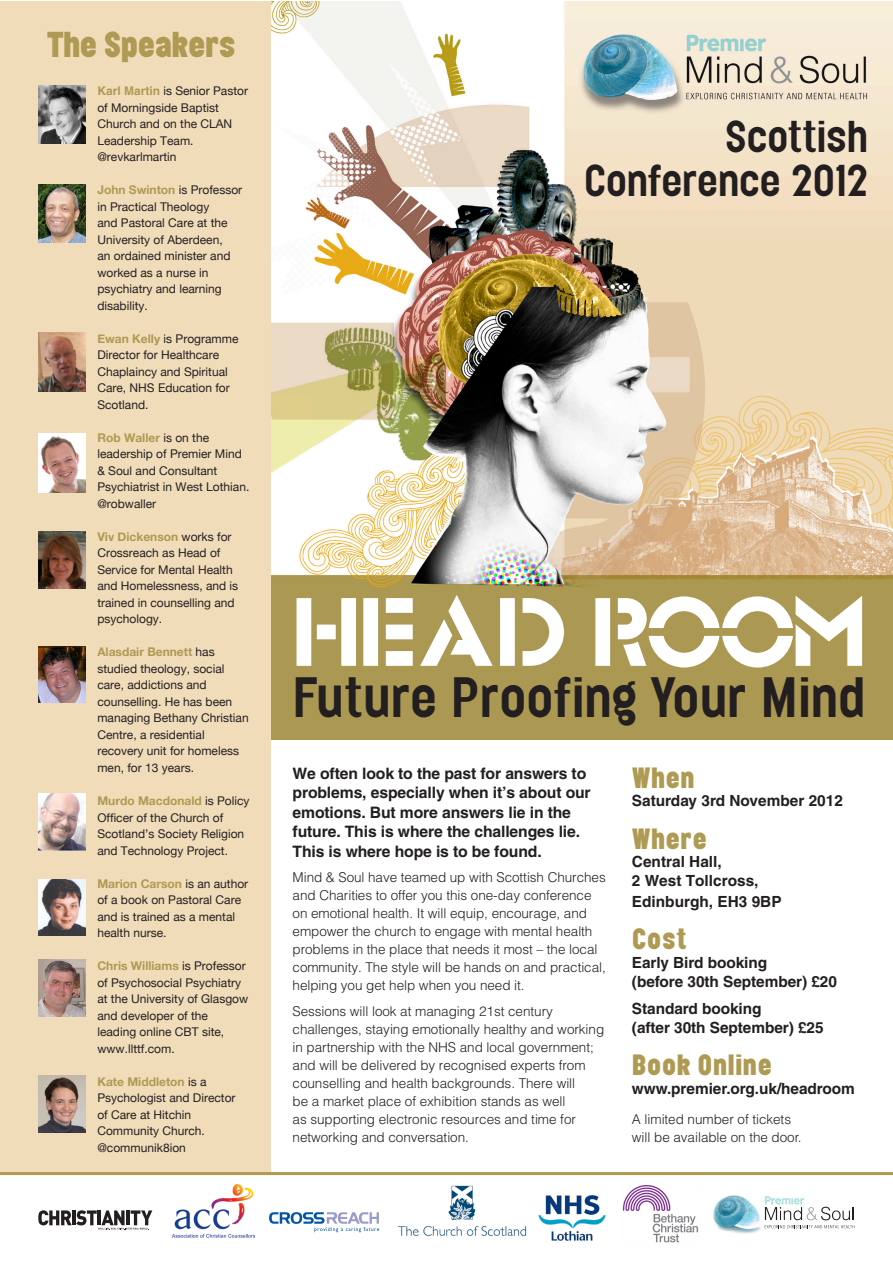
<style>
.page{position:relative;width:893px;height:1263px;background:#fff}
.page>*{position:absolute;margin:0;border:0;box-sizing:border-box;transform-origin:0 0}
.t1{font:88.95px "Futura Stencil ICG";letter-spacing:-.025em;color:#fff}
.t2{font:500 49.65px "Elephant";letter-spacing:-.015em;color:#231f20}
.t3{font:500 39px/44.1px "Elephant";letter-spacing:-.03em;color:#231f20;text-align:right}
.t4{font:900 31.5px "Elephant";letter-spacing:-.04em;color:#ae9a52}
.t5{font:900 25.65px "Elephant";color:#ae9a52}
.t6{font:700 15.75px/19.5px "Helvetica";letter-spacing:-.01em;color:#231f20}
.t7{font:700 15.45px/18.8px "Helvetica";letter-spacing:-.005em;color:#231f20}
.t8{font:300 13.5px/18px "Helvetica";letter-spacing:-.005em;color:#231f20}
.t9{font:12px/16.5px "Helvetica Neue";color:#231f20}
.s1{font-family:"Helvetica";font-weight:700;color:#ae9a52}
.s2{font-weight:700;color:#ae9a52}
</style>
<div class="page">
<img style="left:270px;top:1px;width:622px;height:739px">
<div style="left:0;top:1px;width:270px;height:1173px;background:#f1dcba"></div>
<hr style="left:0;top:1172px;width:892px;height:3px;background:#ae9a52">
<img style="left:713px;top:1195px;width:48px;height:39px">
<svg style="left:765px;top:1196px;width:89px;height:32px"></svg>
<img style="left:172px;top:1184px;width:84px;height:54px">
<svg style="left:269px;top:1212px;width:110px;height:20px"></svg>
<img style="left:397px;top:1185px;width:130px;height:51px">
<svg style="left:38px;top:1210px;width:114px;height:20px"></svg>
<img style="left:538px;top:1195px;width:68px;height:46px">
<img style="left:622px;top:1185px;width:77px;height:58px">
<img style="left:38px;top:333px;width:47px;height:58px">
<img style="left:38px;top:434px;width:47px;height:58px">
<img style="left:38px;top:85px;width:47px;height:58px">
<img style="left:38px;top:184px;width:47px;height:58px">
<img style="left:38px;top:1075px;width:47px;height:57px">
<img style="left:38px;top:531px;width:47px;height:57px">
<img style="left:38px;top:646px;width:47px;height:57px">
<img style="left:38px;top:794px;width:47px;height:56px">
<img style="left:38px;top:879px;width:47px;height:56px">
<img style="left:38px;top:960px;width:47px;height:56px">
<h3 class="t4" style="left:47px;top:25px;width:191px">The Speakers</h3>
<p class="t9" style="left:97px;top:83px;width:152px"><span class="s1">Karl Martin</span> is Senior Pastor of Morningside Baptist<br>Church and on the CLAN<br>Leadership Team. @revkarlmartin</p>
<p class="t9" style="left:97px;top:182px;width:146px"><span class="s2">John Swinton</span> is Professor in Practical Theology<br>and Pastoral Care at the<br>University of Aberdeen,<br>an ordained minister and worked as a nurse in psychiatry and learning disability.</p>
<p class="t9" style="left:97px;top:330px;width:143px"><span class="s2">Ewan Kelly</span> is Programme<br>Director for Healthcare<br>Chaplaincy and Spiritual<br>Care, NHS Education for<br>Scotland.</p>
<p class="t9" style="left:97px;top:429px;width:154px"><span class="s2">Rob Waller</span> is on the leadership of Premier Mind &amp; Soul and Consultant<br>Psychiatrist in West Lothian. @robwaller</p>
<p class="t9" style="left:97px;top:528px;width:142px"><span class="s2">Viv Dickenson</span> works for<br>Crossreach as Head of<br>Service for Mental Health and Homelessness, and is trained in counselling and psychology.</p>
<p class="t9" style="left:97px;top:644px;width:153px"><span class="s2">Alasdair Bennett</span> has studied theology, social care, addictions and counselling. He has been managing Bethany Christian<br>Centre, a residential recovery unit for homeless men, for 13 years.</p>
<p class="t9" style="left:97px;top:792px;width:154px"><span class="s2">Murdo Macdonald</span> is Policy !"#$%&amp;'("')*%'+*,&amp;$*'("'<br>Scotland’s Society Religion and Technology Project.</p>
<p class="t9" style="left:97px;top:875px;width:152px"><span class="s2">Marion Carson</span> is an author of a book on Pastoral Care and is trained as a mental health nurse.</p>
<p class="t9" style="left:97px;top:957px;width:152px"><span class="s2">Chris Williams</span> is Professor of Psychosocial Psychiatry at the University of Glasgow and developer of the leading online CBT site, www.llttf.com.</p>
<p class="t9" style="left:97px;top:1073px;width:140px"><span class="s2">Kate Middleton</span> is a<br>Psychologist and Director of Care at Hitchin<br>Community Church. @communik8ion</p>
<h3 class="t3" style="left:584px;top:114px;width:287px">Scottish<br>Conference 2012</h3>
<h1 class="t1" style="left:293px;top:571px;width:574px">HEAD ROOM</h1>
<h2 class="t2" style="left:293px;top:668px;width:574px">Future Proofing Your Mind</h2>
<h3 class="t6" style="left:293px;top:763px;width:300px">We often look to the past for answers to problems, especially when it’s about our emotions. But more answers lie in the future. This is where the challenges lie.<br>This is where hope is to be found.</h3>
<p class="t8" style="left:293px;top:868px;width:315px">Mind &amp; Soul have teamed up with Scottish Churches and Charities to offer you this one-day conference on emotional health. It will equip, encourage, and empower the church to engage with mental health problems in the place that needs it most – the local community. The style will be hands on and practical, helping you get help when you need it.</p>
<p class="t8" style="left:293px;top:1001px;width:313px">Sessions will look at managing 21st century challenges, staying emotionally healthy and working in partnership with the NHS and local government; and will be delivered by recognised experts from counselling and health backgrounds. There will<br>be a market place of exhibition stands as well<br>as supporting electronic resources and time for networking and conversation.</p>
<h3 class="t5" style="left:632px;top:761px;width:65px">When</h3>
<p class="t7" style="left:632px;top:791px;width:212px">Saturday 3rd November 2012</p>
<h3 class="t5" style="left:632px;top:822px;width:77px">Where</h3>
<p class="t7" style="left:632px;top:852px;width:128px">Central Hall,<br>2 West Tollcross,</p>
<p class="t7" style="left:632px;top:892px;width:151px">Edinburgh, EH3 9BP</p>
<h3 class="t5" style="left:632px;top:922px;width:56px">Cost</h3>
<p class="t7" style="left:632px;top:953px;width:207px">Early Bird booking<br>(before 30th September) £20</p>
<p class="t7" style="left:632px;top:999px;width:193px">Standard booking<br>(after 30th September) £25</p>
<h3 class="t5" style="left:632px;top:1048px;width:142px">Book Online</h3>
<p class="t7" style="left:632px;top:1078px;width:224px">www.premier.org.uk/headroom</p>
<p class="t8" style="left:632px;top:1109px;width:171px">A limited number of tickets will be available on the door.</p>
</div>
